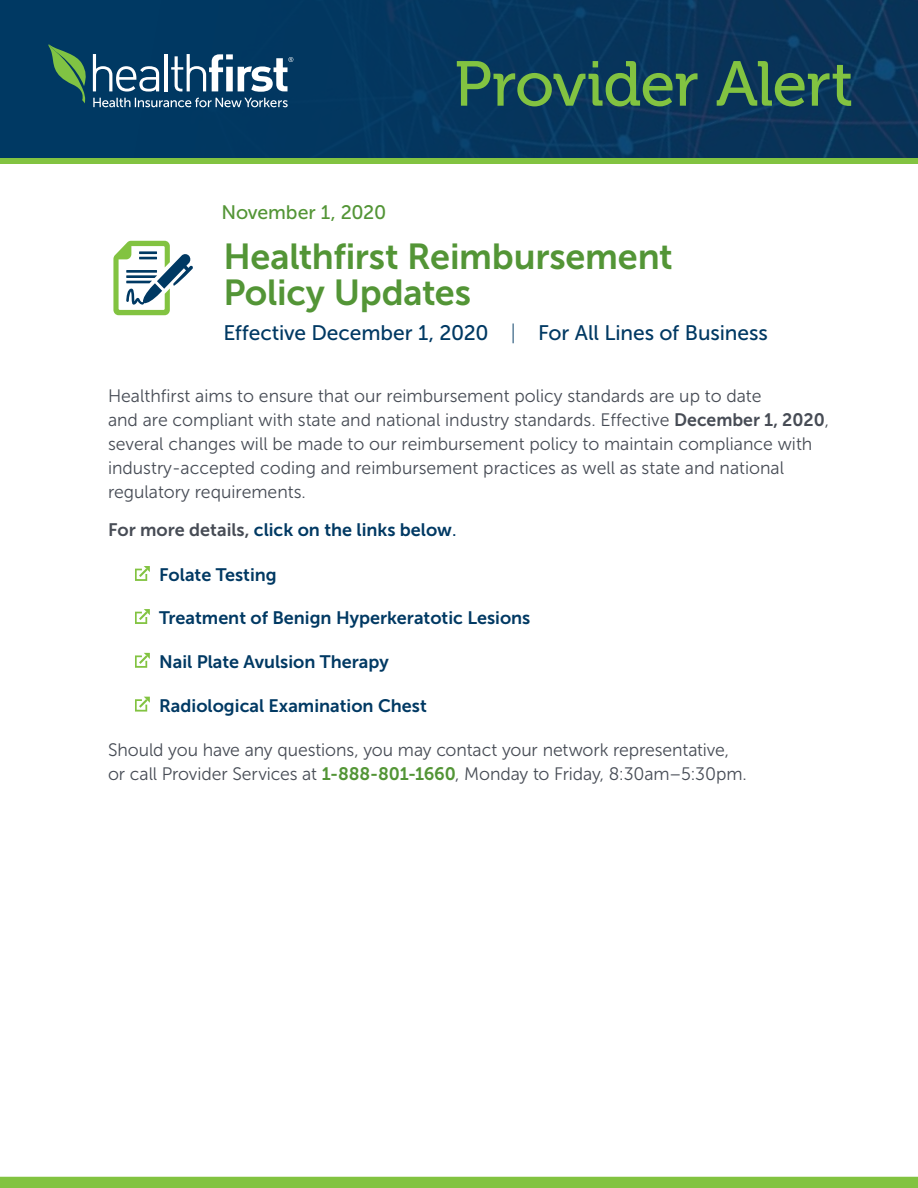
<style>
.page{position:relative;width:918px;height:1188px;background:#fff}
.page>*{position:absolute;margin:0;border:0;box-sizing:border-box;transform-origin:0 0}
.t1{font:63.15px "Museo 500";letter-spacing:-.015em;color:#82c341}
.t2{font:36px/36px "Museo Sans 700";letter-spacing:-.005em;color:#539536}
.t3{font:21px "Museo Sans 500";letter-spacing:-.005em;color:#003963}
.t4{font:19.5px "Museo Sans 500";letter-spacing:-.01em;color:#539536}
.t5{font:18px/24px "Museo Sans 300";color:#474c55}
.t6{font:18px "Museo Sans 700";color:#003963}
.s1{font-family:"Museo Sans 100"}
.s2{font-family:"Museo Sans 700"}
.s3{color:#474c55}
.s4{font-family:"Museo Sans 500"}
.s5{font-family:"Museo Sans 700";color:#539536}
</style>
<div class="page">
<div style="left:0;top:1177px;width:918px;height:11px;background:#82c341"></div>
<img style="left:0;top:0;width:918px;height:158px">
<svg style="left:48px;top:44px;width:39px;height:59px;background:#2d6a57"></svg>
<svg style="left:93px;top:54px;width:66px;height:38px"></svg>
<svg style="left:171px;top:54px;width:122px;height:38px"></svg>
<svg style="left:93px;top:98px;width:195px;height:9px;background:#507693"></svg>
<hr style="left:165px;top:54px;width:3px;height:37px;background:#fff">
<div style="left:0;top:158px;width:918px;height:6px;background:#82c341"></div>
<svg style="left:113px;top:241px;width:80px;height:74px"></svg>
<svg style="left:135px;top:566px;width:15px;height:15px"></svg>
<svg style="left:135px;top:609px;width:15px;height:15px"></svg>
<svg style="left:135px;top:653px;width:15px;height:15px"></svg>
<svg style="left:135px;top:697px;width:15px;height:15px"></svg>
<p class="t4" style="left:221px;top:202px;width:166px">November 1, 2020</p>
<h1 class="t1" style="left:454px;top:49px;width:401px">Provider Alert</h1>
<h2 class="t2" style="left:223px;top:239px;width:451px">Healthfirst Reimbursement<br>Policy Updates</h2>
<p class="t3" style="left:223px;top:321px;width:546px">Effective December 1, 2020 <span class="s1">|</span> For All Lines of Business</p>
<p class="t5" style="left:108px;top:384px;width:723px">Healthfirst aims to ensure that our reimbursement policy standards are up to date<br>and are compliant with state and national industry standards. Effective <span class="s2">December 1, 2020</span>, several changes will be made to our reimbursement policy to maintain compliance with industry-accepted coding and reimbursement practices as well as state and national regulatory requirements.</p>
<p class="t6" style="left:108px;top:519px;width:350px"><span class="s3">For more details,</span> click on the links below<span class="s4">.</span></p>
<p class="t6" style="left:159px;top:565px;width:119px">Folate Testing</p>
<p class="t6" style="left:159px;top:608px;width:373px">Treatment of Benign Hyperkeratotic Lesions</p>
<p class="t6" style="left:159px;top:652px;width:231px">Nail Plate Avulsion Therapy</p>
<p class="t6" style="left:159px;top:695px;width:269px">Radiological Examination Chest</p>
<p class="t5" style="left:108px;top:738px;width:640px">Should you have any questions, you may contact your network representative, or call Provider Services at <span class="s5">1-888-801-1660</span>, Monday to Friday, 8:30am–5:30pm.</p>
</div>
